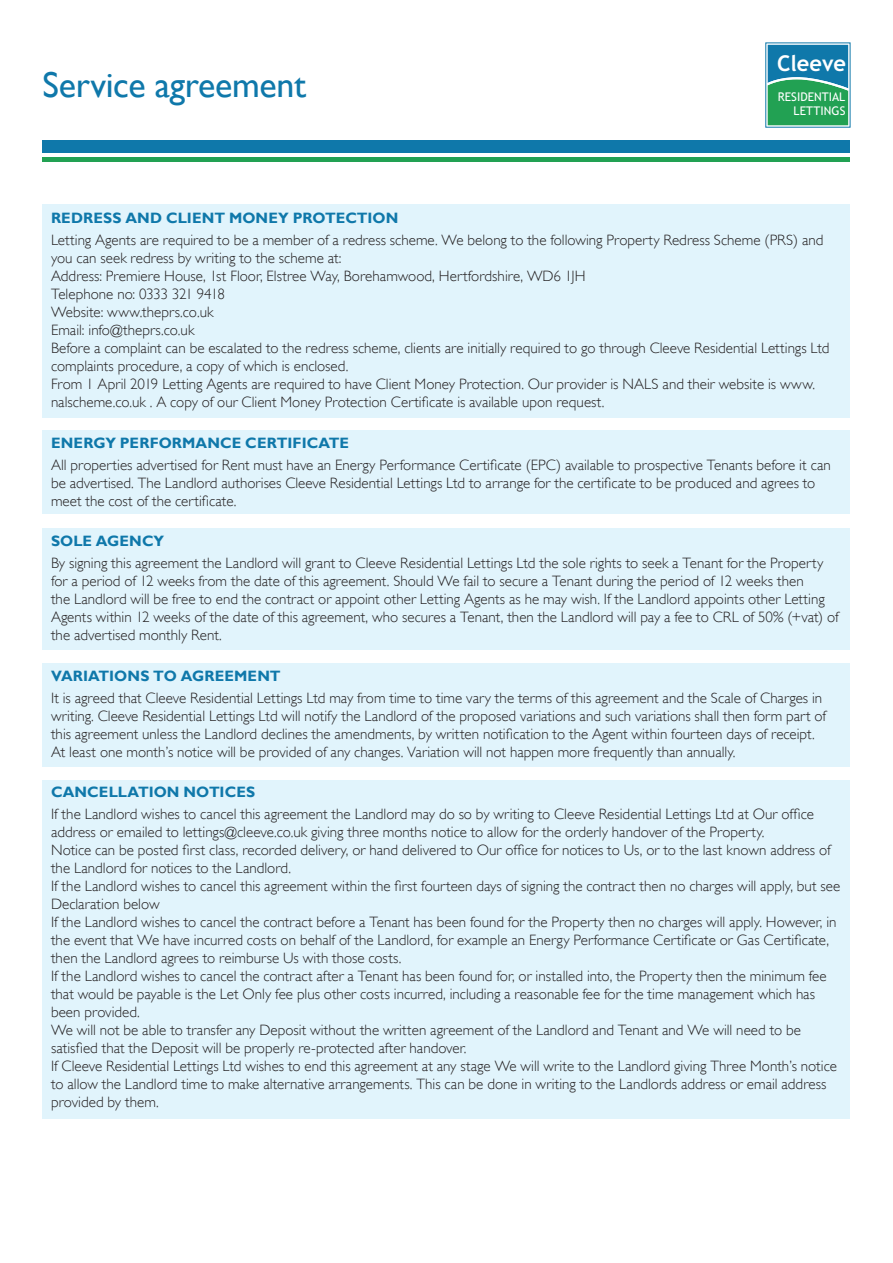
<style>
.page{position:relative;width:893px;height:1263px;background:#fff}
.page>*{position:absolute;margin:0;border:0;box-sizing:border-box;transform-origin:0 0}
.t1{font:36px "Gill Sans";letter-spacing:-.01em;color:#0f78aa}
.t2{font:700 21.9px "Trebuchet MS";color:#fff}
.t3{font:300 15px/18px "Gill Sans";color:#231f20}
.t4{font:700 15px "Gill Sans";letter-spacing:.005em;color:#0f78aa}
.t5{font:12px/14.1px "Trebuchet MS";color:#fff;text-align:right}
</style>
<div class="page">
<div style="left:43px;top:528px;width:807px;height:121px;background:#e1f4fc"></div>
<div style="left:43px;top:663px;width:807px;height:103px;background:#e1f4fc"></div>
<div style="left:43px;top:780px;width:807px;height:338px;background:#e1f4fc"></div>
<div style="left:43px;top:430px;width:807px;height:83px;background:#e1f4fc"></div>
<div style="left:43px;top:204px;width:807px;height:214px;background:#e1f4fc"></div>
<svg style="left:766px;top:43px;width:84px;height:84px"></svg>
<svg style="left:768px;top:45px;width:80px;height:80px;background:#20917e"></svg>
<div style="left:43px;top:140px;width:807px;height:13px;background:#0f78aa"></div>
<div style="left:43px;top:157px;width:807px;height:5px;background:#22a153"></div>
<p class="t1" style="left:43px;top:64px;width:265px">Service agreement</p>
<p class="t2" style="left:777px;top:49px;width:71px">Cleeve</p>
<p class="t5" style="left:778px;top:90px;width:69px">RESIDENTIAL<br>LETTINGS</p>
<p class="t4" style="left:51px;top:209px;width:349px">REDRESS AND CLIENT MONEY PROTECTION</p>
<p class="t3" style="left:51px;top:231px;width:774px">Letting Agents are required to be a member of a redress scheme. We belong to the following Property Redress Scheme (PRS) and you can seek redress by writing to the scheme at:</p>
<p class="t3" style="left:51px;top:267px;width:536px">Address: Premiere House, 1st Floor, Elstree Way, Borehamwood, Hertfordshire, WD6 1JH</p>
<p class="t3" style="left:51px;top:285px;width:175px">Telephone no: 0333 321 9418</p>
<p class="t3" style="left:51px;top:303px;width:164px">Website: www.theprs.co.uk</p>
<p class="t3" style="left:51px;top:321px;width:145px">Email: info@theprs.co.uk</p>
<p class="t3" style="left:51px;top:339px;width:780px">Before a complaint can be escalated to the redress scheme, clients are initially required to go through Cleeve Residential Lettings Ltd complaints procedure, a copy of which is enclosed.</p>
<p class="t3" style="left:51px;top:375px;width:766px">From 1 April 2019 Letting Agents are required to have Client Money Protection. Our provider is NALS and their website is www. nalscheme.co.uk . A copy of our Client Money Protection Certificate is available upon request.</p>
<p class="t4" style="left:51px;top:433px;width:300px">ENERGY PERFORMANCE CERTIFICATE</p>
<p class="t3" style="left:51px;top:456px;width:781px">All properties advertised for Rent must have an Energy Performance Certificate (EPC) available to prospective Tenants before it can be advertised. The Landlord authorises Cleeve Residential Lettings Ltd to arrange for the certificate to be produced and agrees to meet the cost of the certificate.</p>
<p class="t4" style="left:51px;top:532px;width:115px">SOLE AGENCY</p>
<p class="t3" style="left:51px;top:554px;width:789px">By signing this agreement the Landlord will grant to Cleeve Residential Lettings Ltd the sole rights to seek a Tenant for the Property for a period of 12 weeks from the date of this agreement. Should We fail to secure a Tenant during the period of 12 weeks then<br>the Landlord will be free to end the contract or appoint other Letting Agents as he may wish. If the Landlord appoints other Letting Agents within 12 weeks of the date of this agreement, who secures a Tenant, then the Landlord will pay a fee to CRL of 50% (+vat) of the advertised monthly Rent.</p>
<p class="t4" style="left:51px;top:666px;width:231px">VARIATIONS TO AGREEMENT</p>
<p class="t3" style="left:51px;top:689px;width:777px">It is agreed that Cleeve Residential Lettings Ltd may from time to time vary the terms of this agreement and the Scale of Charges in writing. Cleeve Residential Lettings Ltd will notify the Landlord of the proposed variations and such variations shall then form part of this agreement unless the Landlord declines the amendments, by written notification to the Agent within fourteen days of receipt.</p>
<p class="t3" style="left:51px;top:743px;width:686px">At least one month’s notice will be provided of any changes. Variation will not happen more frequently than annually.</p>
<p class="t4" style="left:51px;top:783px;width:206px">CANCELLATION NOTICES</p>
<p class="t3" style="left:51px;top:805px;width:764px">If the Landlord wishes to cancel this agreement the Landlord may do so by writing to Cleeve Residential Lettings Ltd at Our office address or emailed to lettings@cleeve.co.uk giving three months notice to allow for the orderly handover of the Property.</p>
<p class="t3" style="left:51px;top:841px;width:781px">Notice can be posted first class, recorded delivery, or hand delivered to Our office for notices to Us, or to the last known address of the Landlord for notices to the Landlord.</p>
<p class="t3" style="left:51px;top:877px;width:791px">If the Landlord wishes to cancel this agreement within the first fourteen days of signing the contract then no charges will apply, but see<br>Declaration below</p>
<p class="t3" style="left:51px;top:913px;width:787px">If the Landlord wishes to cancel the contract before a Tenant has been found for the Property then no charges will apply. However, in the event that We have incurred costs on behalf of the Landlord, for example an Energy Performance Certificate or Gas Certificate, then the Landlord agrees to reimburse Us with those costs.</p>
<p class="t3" style="left:51px;top:967px;width:777px">If the Landlord wishes to cancel the contract after a Tenant has been found for, or installed into, the Property then the minimum fee that would be payable is the Let Only fee plus other costs incurred, including a reasonable fee for the time management which has been provided.</p>
<p class="t3" style="left:51px;top:1021px;width:751px">We will not be able to transfer any Deposit without the written agreement of the Landlord and Tenant and We will need to be satisfied that the Deposit will be properly re-protected after handover.</p>
<p class="t3" style="left:51px;top:1057px;width:787px">If Cleeve Residential Lettings Ltd wishes to end this agreement at any stage We will write to the Landlord giving Three Month’s notice to allow the Landlord time to make alternative arrangements. This can be done in writing to the Landlords address or email address provided by them.</p>
</div>
